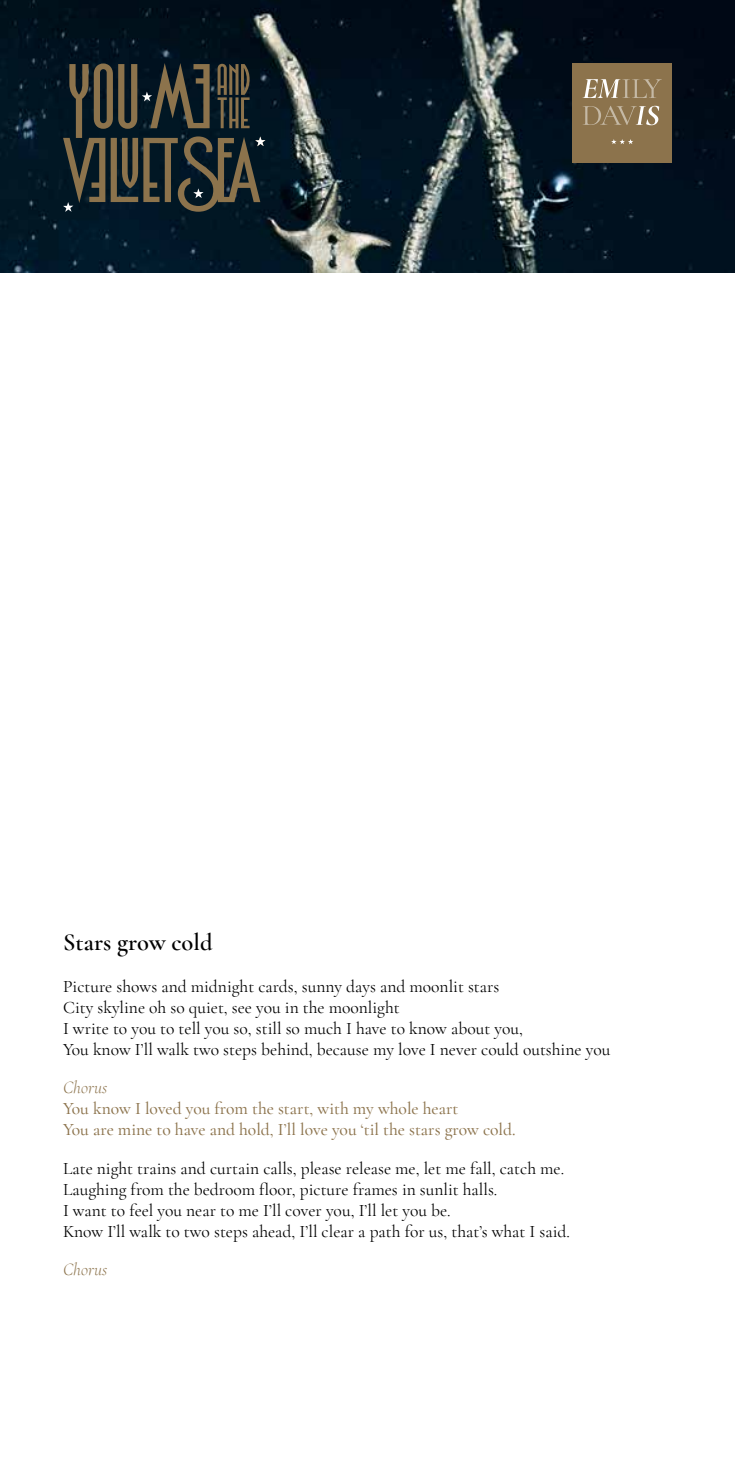
<style>
.page{position:relative;width:735px;height:1474px;background:#fff}
.page>*{position:absolute;margin:0;border:0;box-sizing:border-box;transform-origin:0 0}
.t1{font:600 24.5px "Cormorant Garamond";color:#000}
.t2{font:17.5px/21px "Cormorant Garamond";color:#000}
.t3{font:500 17.5px/21px "Cormorant Garamond";color:#8c734c}
.t4{font:italic 300 17.5px "Cormorant Garamond";color:#8c734c}
</style>
<div class="page">
<img style="left:0;top:0;width:734px;height:273px">
<svg style="left:63px;top:63px;width:202px;height:149px;background:#323732"></svg>
<div style="left:572px;top:63px;width:99px;height:99px;background:#8c734c"></div>
<svg style="left:583px;top:106px;width:76px;height:19px"></svg>
<svg style="left:582px;top:79px;width:79px;height:19px"></svg>
<svg style="left:611px;top:139px;width:22px;height:5px"></svg>
<h1 class="t1" style="left:63px;top:926px;width:151px">Stars grow cold</h1>
<p class="t2" style="left:63px;top:975px;width:548px">Picture shows and midnight cards, sunny days and moonlit stars<br>City skyline oh so quiet, see you in the moonlight<br>I write to you to tell you so, still so much I have to know about you,<br>You know I’ll walk two steps behind, because my love I never could outshine you</p>
<p class="t4" style="left:63px;top:1077px;width:46px">Chorus</p>
<p class="t3" style="left:63px;top:1098px;width:454px">You know I loved you from the start, with my whole heart<br>You are mine to have and hold, I’ll love you ‘til the stars grow cold.</p>
<p class="t2" style="left:63px;top:1157px;width:508px">Late night trains and curtain calls, please release me, let me fall, catch me.<br>Laughing from the bedroom floor, picture frames in sunlit halls.<br>I want to feel you near to me I’ll cover you, I’ll let you be.<br>Know I’ll walk to two steps ahead, I’ll clear a path for us, that’s what I said.</p>
<p class="t4" style="left:63px;top:1259px;width:46px">Chorus</p>
</div>
